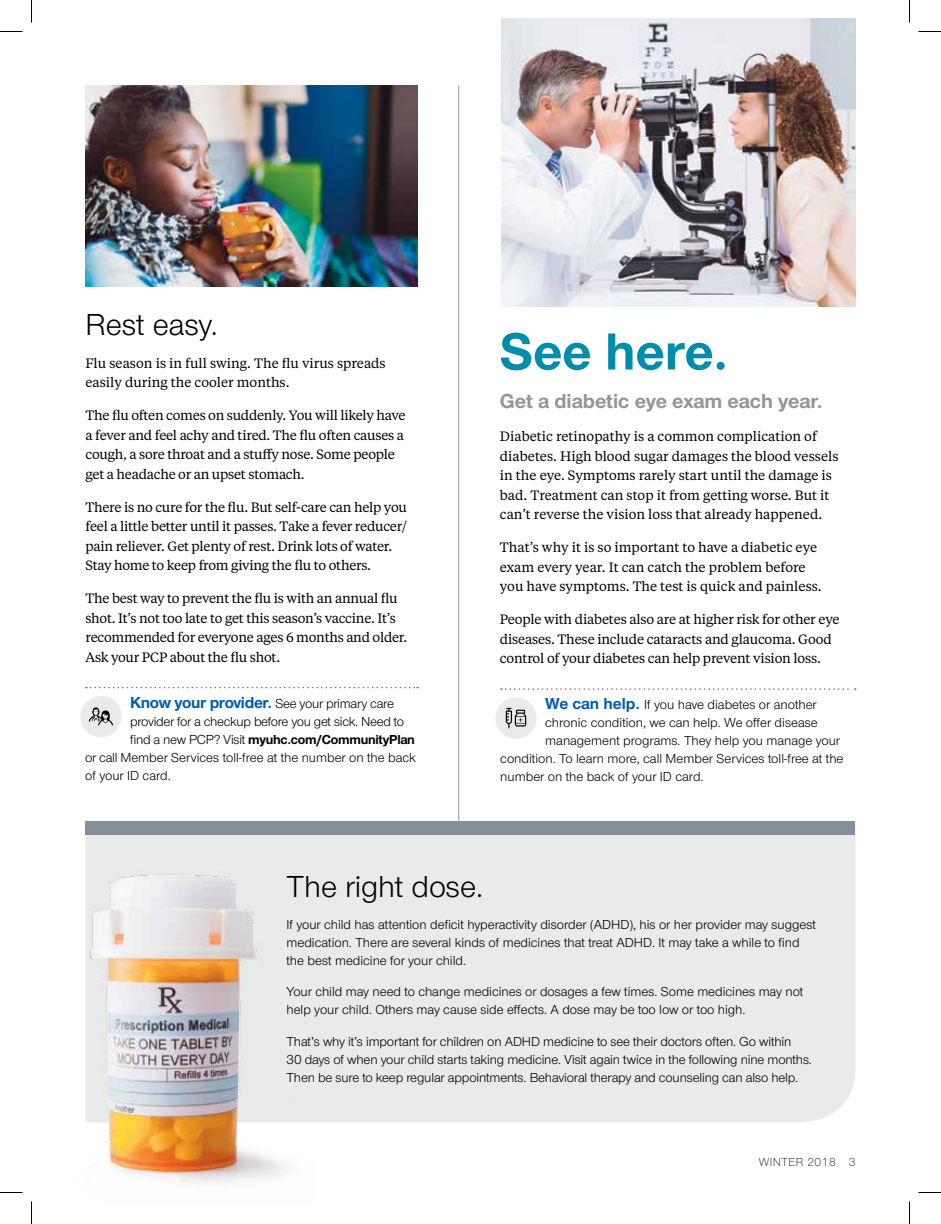
<style>
.page{position:relative;width:941px;height:1224px;background:#fff}
.page>*{position:absolute;margin:0;border:0;box-sizing:border-box;transform-origin:0 0}
.t1{font:700 54px "UHC Sans";color:#008dab}
.t2{font:31.5px "UHC Sans";color:#000}
.t3{font:700 21px "UHC Sans";color:#939598}
.t4{font:13.5px/19.5px "UHC Serif Text";letter-spacing:-.015em;color:#000}
.t5{font:13.5px/18px "UHC Sans";color:#000}
.t6{font:13.5px "UHC Sans";letter-spacing:-.02em;color:#000}
.t7{font:700 13.5px "UHC Sans";letter-spacing:-.02em;color:#000}
.t8{font:300 12px "UHC Sans";letter-spacing:.04em;color:#000}
.s1{font-weight:700;font-size:16.5px;color:#005dac}
.s2{font-weight:400}
</style>
<div class="page">
<div style="left:86px;top:835px;width:769px;height:287px;background:#e9eaea"></div>
<div style="left:86px;top:821px;width:769px;height:14px;background:#838e98"></div>
<hr style="left:458px;top:86px;width:1px;height:735px;background:#939598">
<img style="left:86px;top:86px;width:332px;height:201px">
<svg style="left:86px;top:687px;width:332px;height:1px"></svg>
<div style="left:80px;top:696px;width:41px;height:41px;background:#e9eaea;border-radius:50%"></div>
<svg style="left:89px;top:707px;width:24px;height:18px"></svg>
<svg style="left:501px;top:688px;width:354px;height:2px"></svg>
<div style="left:495px;top:698px;width:41px;height:41px;background:#e9eaea;border-radius:50%"></div>
<svg style="left:505px;top:708px;width:21px;height:20px"></svg>
<img style="left:501px;top:18px;width:354px;height:288px">
<img style="left:85px;top:856px;width:232px;height:328px">
<svg style="left:0;top:31px;width:22px;height:1px"></svg>
<svg style="left:918px;top:31px;width:22px;height:1px"></svg>
<svg style="left:0;top:1192px;width:22px;height:1px"></svg>
<svg style="left:918px;top:1192px;width:22px;height:1px"></svg>
<svg style="left:31px;top:0;width:1px;height:22px"></svg>
<svg style="left:31px;top:1202px;width:1px;height:22px"></svg>
<svg style="left:909px;top:0;width:1px;height:22px"></svg>
<svg style="left:909px;top:1202px;width:1px;height:22px"></svg>
<h2 class="t2" style="left:85px;top:304px;width:134px">Rest easy.</h2>
<p class="t4" style="left:85px;top:353px;width:302px">Flu season is in full swing. The flu virus spreads easily during the cooler months.</p>
<p class="t4" style="left:85px;top:405px;width:322px">The flu often comes on suddenly. You will likely have a fever and feel achy and tired. The flu often causes a cough, a sore throat and a stuffy nose. Some people get a headache or an upset stomach.</p>
<p class="t4" style="left:85px;top:497px;width:323px">There is no cure for the flu. But self-care can help you feel a little better until it passes. Take a fever reducer/ pain reliever. Get plenty of rest. Drink lots of water.<br>Stay home to keep from giving the flu to others.</p>
<p class="t4" style="left:85px;top:588px;width:323px">The best way to prevent the flu is with an annual flu shot. It’s not too late to get this season’s vaccine. It’s recommended for everyone ages 6 months and older.<br>Ask your PCP about the flu shot.</p>
<p class="t6" style="left:130px;top:695px;width:265px"><span class="s1">Know your provider.</span> See your primary care</p>
<p class="t6" style="left:130px;top:713px;width:275px">provider for a checkup before you get sick. Need to</p>
<p class="t7" style="left:130px;top:730px;width:286px"><span class="s2">find a new PCP? Visit</span> myuhc.com/CommunityPlan</p>
<p class="t5" style="left:85px;top:748px;width:332px">or call Member Services toll-free at the number on the back</p>
<p class="t5" style="left:85px;top:766px;width:87px">of your ID card.</p>
<h1 class="t1" style="left:500px;top:315px;width:230px">See here.</h1>
<h3 class="t3" style="left:500px;top:387px;width:324px">Get a diabetic eye exam each year.</h3>
<p class="t4" style="left:500px;top:426px;width:340px">Diabetic retinopathy is a common complication of diabetes. High blood sugar damages the blood vessels in the eye. Symptoms rarely start until the damage is bad. Treatment can stop it from getting worse. But it can’t reverse the vision loss that already happened.</p>
<p class="t4" style="left:500px;top:537px;width:323px">That’s why it is so important to have a diabetic eye exam every year. It can catch the problem before you have symptoms. The test is quick and painless.</p>
<p class="t4" style="left:500px;top:609px;width:341px">People with diabetes also are at higher risk for other eye diseases. These include cataracts and glaucoma. Good control of your diabetes can help prevent vision loss.</p>
<p class="t5" style="left:545px;top:696px;width:273px"><span class="s1">We can help.</span> If you have diabetes or another</p>
<p class="t5" style="left:545px;top:714px;width:274px">chronic condition, we can help. We offer disease</p>
<p class="t5" style="left:545px;top:732px;width:296px">management programs. They help you manage your</p>
<p class="t5" style="left:500px;top:750px;width:345px">condition. To learn more, call Member Services toll-free at the</p>
<p class="t5" style="left:500px;top:768px;width:205px">number on the back of your ID card.</p>
<h2 class="t2" style="left:286px;top:866px;width:198px">The right dose.</h2>
<p class="t5" style="left:286px;top:915px;width:531px">If your child has attention deficit hyperactivity disorder (ADHD), his or her provider may suggest medication. There are several kinds of medicines that treat ADHD. It may take a while to find the best medicine for your child.</p>
<p class="t5" style="left:286px;top:982px;width:518px">Your child may need to change medicines or dosages a few times. Some medicines may not help your child. Others may cause side effects. A dose may be too low or too high.</p>
<p class="t5" style="left:286px;top:1032px;width:527px">That’s why it’s important for children on ADHD medicine to see their doctors often. Go within<br>30 days of when your child starts taking medicine. Visit again twice in the following nine months.<br>Then be sure to keep regular appointments. Behavioral therapy and counseling can also help.</p>
<p class="t8" style="left:758px;top:1153px;width:98px">WINTER 2018 3</p>
</div>
